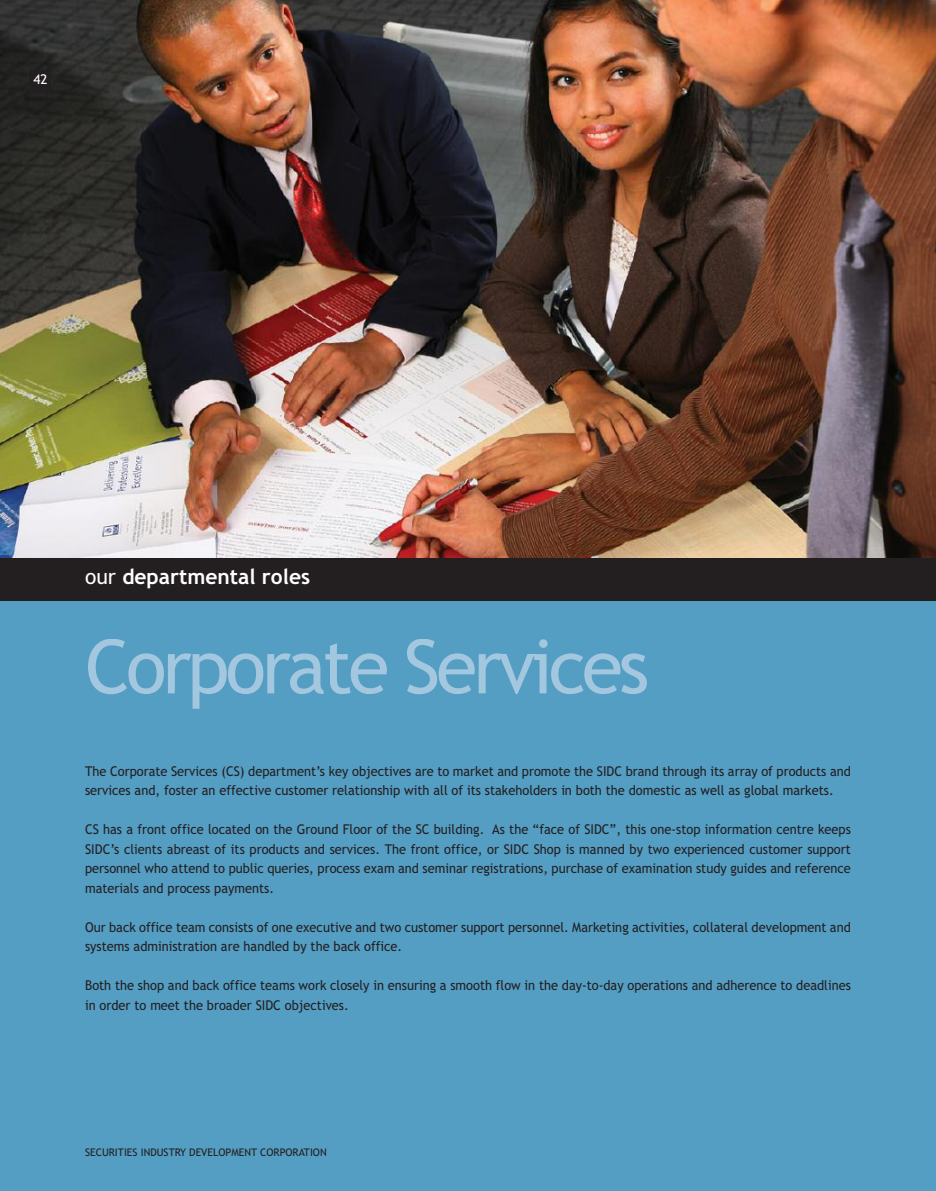
<style>
.page{position:relative;width:936px;height:1191px;background:#fff}
.page>*{position:absolute;margin:0;border:0;box-sizing:border-box;transform-origin:0 0}
.t1{font:21px "Trebuchet MS Bold OTF";color:#fff}
.t2{font:13.5px/19.5px "Trebuchet MS";color:#231f20;scale:.95 1}
.t3{font:13.5px "Trebuchet MS";color:#fff}
.t4{font:10.5px "Trebuchet MS";color:#231f20}
.s1{font-family:"Trebuchet MS"}
</style>
<div class="page">
<div style="left:0;top:0;width:935px;height:1191px;background:#549dc3"></div>
<img style="left:0;top:0;width:935px;height:558px">
<div style="left:0;top:558px;width:935px;height:42px;background:#231f20"></div>
<div style="left:30px;top:70px;width:21px;height:21px;background:#231f20"></div>
<svg style="left:88px;top:639px;width:446px;height:69px"></svg>
<p class="t3" style="left:33px;top:72px;width:16px">42</p>
<h1 class="t1" style="left:85px;top:564px;width:226px"><span class="s1">our</span> departmental roles</h1>
<p class="t2" style="left:85px;top:761px;width:807px">The Corporate Services (CS) department’s key objectives are to market and promote the SIDC brand through its array of products and services and, foster an effective customer relationship with all of its stakeholders in both the domestic as well as global markets.</p>
<p class="t2" style="left:85px;top:819px;width:807px;text-align:justify">CS has a front office located on the Ground Floor of the SC building. As the “face of SIDC”, this one-stop information centre keeps SIDC’s clients abreast of its products and services. The front office, or SIDC Shop is manned by two experienced customer support personnel who attend to public queries, process exam and seminar registrations, purchase of examination study guides and reference materials and process payments.</p>
<p class="t2" style="left:85px;top:917px;width:807px">Our back office team consists of one executive and two customer support personnel. Marketing activities, collateral development and systems administration are handled by the back office.</p>
<p class="t2" style="left:85px;top:975px;width:807px">Both the shop and back office teams work closely in ensuring a smooth flow in the day-to-day operations and adherence to deadlines in order to meet the broader SIDC objectives.</p>
<p class="t4" style="left:85px;top:1146px;width:243px">SECURITIES INDUSTRY DEVELOPMENT CORPORATION</p>
</div>
